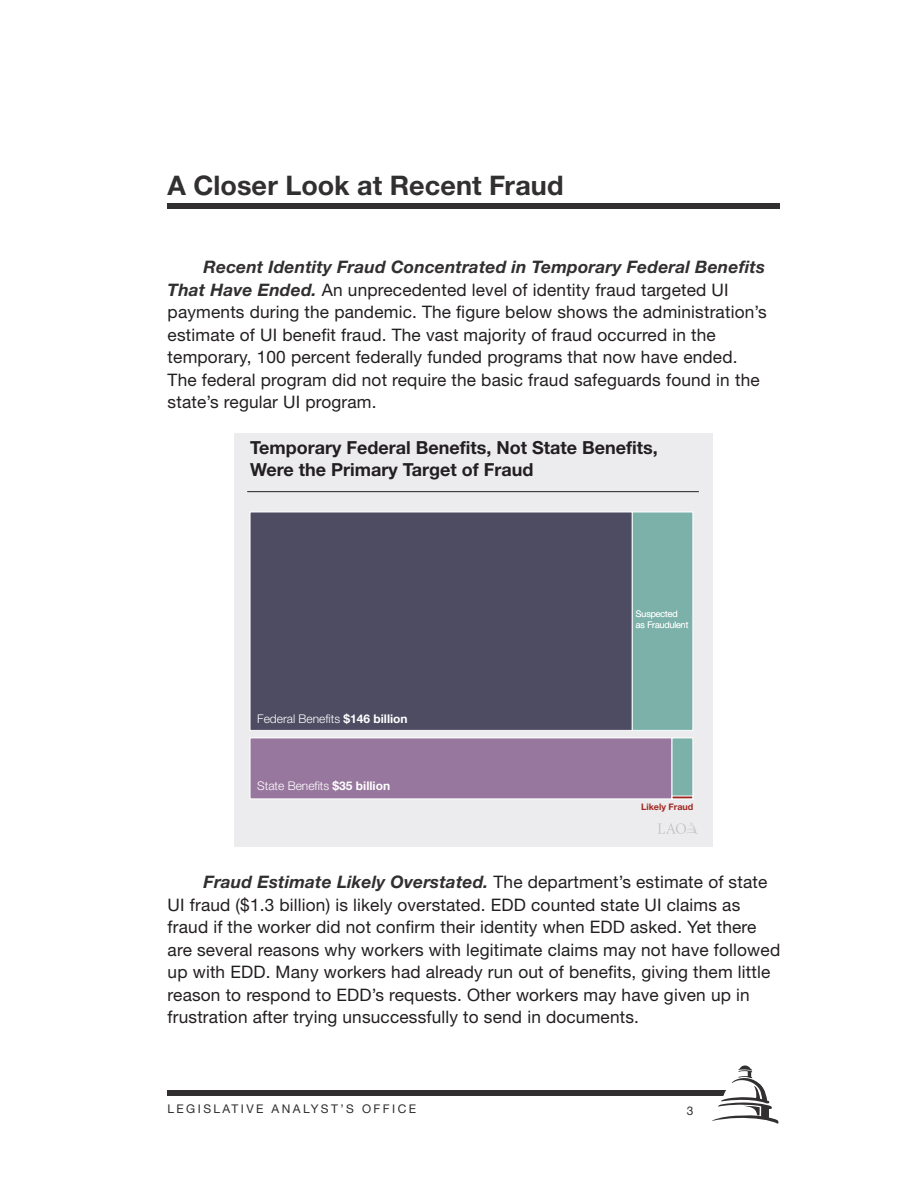
<style>
.page{position:relative;width:918px;height:1188px;background:#fff}
.page>*{position:absolute;margin:0;border:0;box-sizing:border-box;transform-origin:0 0}
.Page_Title{font:700 27px "Helvetica Neue LT Pro";color:#312f30}
.t1{font:700 18px/21.6px "Helvetica Neue LT";color:#231f20}
.Body_Text_First_Line{font:17.25px/22.5px "Helvetica Neue LT Pro";letter-spacing:.01em;color:#231f20}
.t2{font:300 12px "Helvetica Neue LT";color:#fff}
.t3{font:12px "Helvetica Neue LT Pro";letter-spacing:.2em;color:#312f30}
.t4{font:300 9px/10.8px "Helvetica Neue LT";color:#fff}
.t5{font:700 9px "Helvetica Neue LT";color:#a02821}
.s1{font-weight:700;font-style:italic;color:#312f30}
.s2{font-weight:700}
</style>
<div class="page">
<div style="left:168px;top:1090px;width:567px;height:5px;background:#312f30"></div>
<svg style="left:712px;top:1065px;width:67px;height:59px"></svg>
<div style="left:168px;top:204px;width:612px;height:5px;background:#312f30"></div>
<div style="left:235px;top:433px;width:478px;height:413px;background:#ececee"></div>
<svg style="left:658px;top:822px;width:40px;height:12px"></svg>
<hr style="left:247px;top:491px;width:452px;height:1px;background:#231f20">
<div style="left:250px;top:512px;width:382px;height:218px;background:#4d4c62"></div>
<div style="left:250px;top:512px;width:382px;height:219px;border:1px solid #fff"></div>
<div style="left:632px;top:512px;width:61px;height:218px;background:#7bb1a9"></div>
<div style="left:632px;top:512px;width:61px;height:219px;border:1px solid #fff"></div>
<div style="left:250px;top:738px;width:422px;height:61px;background:#98779e"></div>
<div style="left:250px;top:738px;width:422px;height:61px;border:1px solid #fff"></div>
<div style="left:672px;top:738px;width:21px;height:61px;background:#7bb1a9"></div>
<div style="left:672px;top:738px;width:21px;height:61px;border:1px solid #fff"></div>
<p class="Page_Title" style="left:168px;top:169px;width:398px">A Closer Look at Recent Fraud</p>
<p class="Body_Text_First_Line" style="left:168px;top:256px;width:601px;text-indent:36px"><span class="s1">Recent Identity Fraud Concentrated in Temporary Federal Benefits That Have Ended.</span> An unprecedented level of identity fraud targeted UI payments during the pandemic. The figure below shows the administration’s estimate of UI benefit fraud. The vast majority of fraud occurred in the temporary, 100 percent federally funded programs that now have ended.<br>The federal program did not require the basic fraud safeguards found in the state’s regular UI program.</p>
<p class="t1" style="left:250px;top:437px;width:409px">Temporary Federal Benefits, Not State Benefits,<br>Were the Primary Target of Fraud</p>
<p class="t2" style="left:257px;top:711px;width:152px">Federal Benefits <span class="s2">$146 billion</span></p>
<p class="t2" style="left:257px;top:779px;width:134px">State Benefits <span class="s2">$35 billion</span></p>
<p class="t4" style="left:636px;top:609px;width:54px">Suspected as Fraudulent</p>
<p class="t5" style="left:641px;top:802px;width:54px">Likely Fraud</p>
<p class="Body_Text_First_Line" style="left:168px;top:871px;width:614px;text-indent:36px"><span class="s1">Fraud Estimate Likely Overstated.</span> The department’s estimate of state UI fraud ($1.3 billion) is likely overstated. EDD counted state UI claims as fraud if the worker did not confirm their identity when EDD asked. Yet there are several reasons why workers with legitimate claims may not have followed up with EDD. Many workers had already run out of benefits, giving them little reason to respond to EDD’s requests. Other workers may have given up in frustration after trying unsuccessfully to send in documents.</p>
<p class="t3" style="left:168px;top:1101px;width:250px">LEGISLATIVE ANALYST’S OFFICE</p>
<p class="t3" style="left:687px;top:1103px;width:8px">3</p>
</div>
